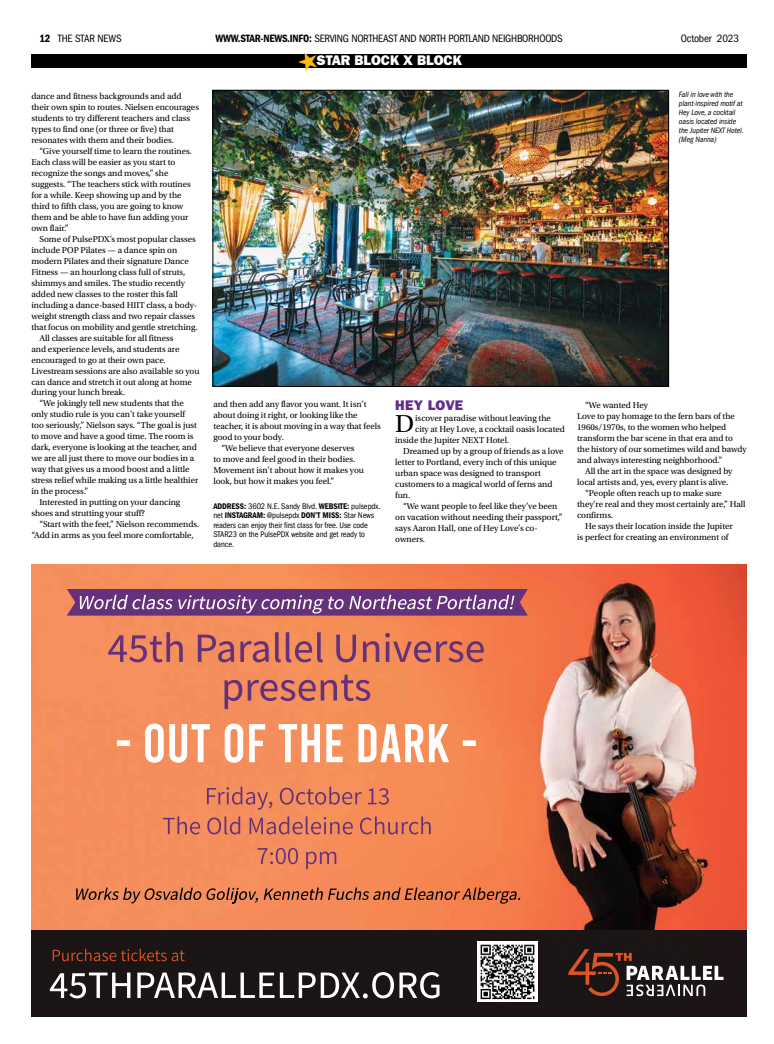
<style>
.page{position:relative;width:774px;height:1044px;background:#fff}
.page>*{position:absolute;margin:0;border:0;box-sizing:border-box;transform-origin:0 0}
.t1{font:25.8px "Utopia Std";color:#000}
.t2{font:14px "ITC Franklin Gothic Std Hvy";letter-spacing:-.005em;color:#fff}
.t3{font:14px "ITC Franklin Gothic Std Hvy";letter-spacing:.02em;color:#622d8e}
.t4{font:condensed 11px "ITC Franklin Gothic Std";letter-spacing:-.02em;color:#000}
.t5{font:9px/11px "Utopia Std";letter-spacing:-.005em;color:#000}
.t6{font:condensed 8.5px/9.5px "ITC Franklin Gothic Std";letter-spacing:-.01em;color:#000}
.t7{font:italic condensed 8px/9px "ITC Franklin Gothic Std";letter-spacing:-.01em;color:#000}
.s1{font-family:"ITC Franklin Gothic Std Dm Cd";font-stretch:normal}
</style>
<div class="page">
<img style="left:31px;top:565px;width:716px;height:366px">
<div style="left:31px;top:931px;width:716px;height:85px;background:#1b1415"></div>
<svg style="left:568px;top:949px;width:156px;height:47px;background:#4f3d38"></svg>
<svg style="left:50px;top:972px;width:390px;height:26px"></svg>
<svg style="left:117px;top:724px;width:359px;height:39px"></svg>
<svg style="left:225px;top:675px;width:145px;height:34px;background:#d17762"></svg>
<svg style="left:108px;top:632px;width:376px;height:30px;background:#ce7361"></svg>
<svg style="left:67px;top:589px;width:461px;height:27px;background:#7d4f8a"></svg>
<svg style="left:76px;top:888px;width:444px;height:16px;background:#c16c45"></svg>
<svg style="left:258px;top:848px;width:78px;height:21px;background:#d97b62"></svg>
<svg style="left:163px;top:816px;width:268px;height:18px;background:#d47861"></svg>
<svg style="left:207px;top:787px;width:182px;height:23px;background:#db7d60"></svg>
<svg style="left:53px;top:949px;width:132px;height:12px;background:#472218"></svg>
<img style="left:477px;top:941px;width:60px;height:60px">
<div style="left:31px;top:54px;width:716px;height:14px;background:#000"></div>
<img style="left:215px;top:92px;width:452px;height:293px">
<div style="left:213px;top:90px;width:456px;height:297px;border:1px solid #000"></div>
<p class="t4" style="left:39px;top:32px;width:84px"><span class="s1">12</span> THE STAR NEWS</p>
<p class="t4" style="left:216px;top:32px;width:349px"><span class="s1">WWW.STAR-NEWS.INFO:</span> SERVING NORTHEAST AND NORTH PORTLAND NEIGHBORHOODS</p>
<p class="t4" style="left:681px;top:32px;width:60px">October 2023</p>
<h2 class="t2" style="left:317px;top:52px;width:147px">STAR BLOCK X BLOCK</h2>
<p class="t5" style="left:31px;top:90px;width:169px">dance and fitness backgrounds and add their own spin to routes. Nielsen encourages students to try different teachers and class types to find one (or three or five) that resonates with them and their bodies.</p>
<p class="t5" style="left:31px;top:145px;width:162px;text-indent:8px">“Give yourself time to learn the routines.<br>Each class will be easier as you start to recognize the songs and moves,” she suggests. “The teachers stick with routines for a while. Keep showing up and by the third to fifth class, you are going to know them and be able to have fun adding your own flair.”</p>
<p class="t5" style="left:39px;top:233px;width:158px">Some of PulsePDX’s most popular classes</p>
<p class="t5" style="left:31px;top:244px;width:147px">include POP Pilates — a dance spin on</p>
<p class="t5" style="left:31px;top:255px;width:159px">modern Pilates and their signature Dance</p>
<p class="t5" style="left:31px;top:266px;width:155px">Fitness — an hourlong class full of struts,</p>
<p class="t5" style="left:31px;top:277px;width:155px">shimmys and smiles. The studio recently</p>
<p class="t5" style="left:31px;top:288px;width:148px">added new classes to the roster this fall</p>
<p class="t5" style="left:31px;top:299px;width:167px">including a dance-based HIIT class, a body-</p>
<p class="t5" style="left:31px;top:310px;width:165px">weight strength class and two repair classes</p>
<p class="t5" style="left:31px;top:321px;width:168px">that focus on mobility and gentle stretching.</p>
<p class="t5" style="left:39px;top:332px;width:136px">All classes are suitable for all fitness</p>
<p class="t5" style="left:31px;top:343px;width:150px">and experience levels, and students are</p>
<p class="t5" style="left:31px;top:354px;width:136px">encouraged to go at their own pace.</p>
<p class="t5" style="left:31px;top:365px;width:170px">Livestream sessions are also available so you</p>
<p class="t5" style="left:31px;top:376px;width:162px">can dance and stretch it out along at home</p>
<p class="t5" style="left:31px;top:387px;width:95px">during your lunch break.</p>
<p class="t5" style="left:39px;top:398px;width:146px">“We jokingly tell new students that the</p>
<p class="t5" style="left:31px;top:409px;width:155px">only studio rule is you can’t take yourself</p>
<p class="t5" style="left:31px;top:420px;width:167px">too seriously,” Nielson says. “The goal is just</p>
<p class="t5" style="left:31px;top:431px;width:163px">to move and have a good time. The room is</p>
<p class="t5" style="left:31px;top:442px;width:167px">dark, everyone is looking at the teacher, and</p>
<p class="t5" style="left:31px;top:453px;width:164px">we are all just there to move our bodies in a</p>
<p class="t5" style="left:31px;top:464px;width:160px">way that gives us a mood boost and a little</p>
<p class="t5" style="left:31px;top:475px;width:168px">stress relief while making us a little healthier</p>
<p class="t5" style="left:31px;top:486px;width:58px">in the process.”</p>
<p class="t5" style="left:39px;top:497px;width:142px">Interested in putting on your dancing</p>
<p class="t5" style="left:31px;top:508px;width:115px">shoes and strutting your stuff?</p>
<p class="t5" style="left:39px;top:519px;width:161px">“Start with the feet,” Nielson recommends.</p>
<p class="t5" style="left:31px;top:530px;width:164px">“Add in arms as you feel more comfortable,</p>
<p class="t7" style="left:679px;top:90px;width:66px">Fall in love with the plant-inspired motif at<br>Hey Love, a cocktail oasis located inside the Jupiter NEXT Hotel. (Meg Nanna)</p>
<h2 class="t3" style="left:395px;top:397px;width:70px">HEY LOVE</h2>
<h1 class="t1" style="left:395px;top:409px;width:21px">D</h1>
<p class="t5" style="left:415px;top:412px;width:137px">iscover paradise without leaving the</p>
<p class="t5" style="left:213px;top:398px;width:155px">and then add any flavor you want. It isn’t</p>
<p class="t5" style="left:213px;top:409px;width:146px">about doing it right, or looking like the</p>
<p class="t5" style="left:213px;top:420px;width:169px">teacher, it is about moving in a way that feels</p>
<p class="t5" style="left:213px;top:431px;width:72px">good to your body.</p>
<p class="t5" style="left:221px;top:442px;width:135px">“We believe that everyone deserves</p>
<p class="t5" style="left:213px;top:453px;width:143px">to move and feel good in their bodies.</p>
<p class="t5" style="left:213px;top:464px;width:152px">Movement isn’t about how it makes you</p>
<p class="t5" style="left:213px;top:475px;width:122px">look, but how it makes you feel.”</p>
<p class="t6" style="left:213px;top:501px;width:169px"><span class="s1">ADDRESS:</span> 3602 N.E. Sandy Blvd. <span class="s1">WEBSITE:</span> pulsepdx. net <span class="s1">INSTAGRAM:</span> @pulsepdx <span class="s1">DON’T MISS:</span> Star News readers can enjoy their first class for free. Use code STAR23 on the PulsePDX website and get ready to dance.</p>
<p class="t5" style="left:585px;top:399px;width:64px">“We wanted Hey</p>
<p class="t5" style="left:577px;top:410px;width:159px">Love to pay homage to the fern bars of the</p>
<p class="t5" style="left:577px;top:421px;width:151px">1960s/1970s, to the women who helped</p>
<p class="t5" style="left:577px;top:432px;width:157px">transform the bar scene in that era and to</p>
<p class="t5" style="left:577px;top:443px;width:171px">the history of our sometimes wild and bawdy</p>
<p class="t5" style="left:577px;top:454px;width:147px">and always interesting neighborhood.”</p>
<p class="t5" style="left:585px;top:465px;width:149px">All the art in the space was designed by</p>
<p class="t5" style="left:577px;top:476px;width:153px">local artists and, yes, every plant is alive.</p>
<p class="t5" style="left:585px;top:487px;width:138px">“People often reach up to make sure</p>
<p class="t5" style="left:577px;top:498px;width:170px">they're real and they most certainly are,” Hall</p>
<p class="t5" style="left:577px;top:509px;width:38px">confirms.</p>
<p class="t5" style="left:585px;top:520px;width:149px">He says their location inside the Jupiter</p>
<p class="t5" style="left:577px;top:531px;width:153px">is perfect for creating an environment of</p>
<p class="t5" style="left:415px;top:423px;width:151px">city at Hey Love, a cocktail oasis located</p>
<p class="t5" style="left:395px;top:434px;width:116px">inside the Jupiter NEXT Hotel.</p>
<p class="t5" style="left:403px;top:445px;width:162px">Dreamed up by a group of friends as a love</p>
<p class="t5" style="left:395px;top:456px;width:163px">letter to Portland, every inch of this unique</p>
<p class="t5" style="left:395px;top:467px;width:147px">urban space was designed to transport</p>
<p class="t5" style="left:395px;top:478px;width:159px">customers to a magical world of ferns and</p>
<p class="t5" style="left:395px;top:489px;width:17px">fun.</p>
<p class="t5" style="left:403px;top:500px;width:156px">“We want people to feel like they’ve been</p>
<p class="t5" style="left:395px;top:511px;width:169px">on vacation without needing their passport,”</p>
<p class="t5" style="left:395px;top:522px;width:144px">says Aaron Hall, one of Hey Love’s co-</p>
<p class="t5" style="left:395px;top:533px;width:31px">owners.</p>
</div>
